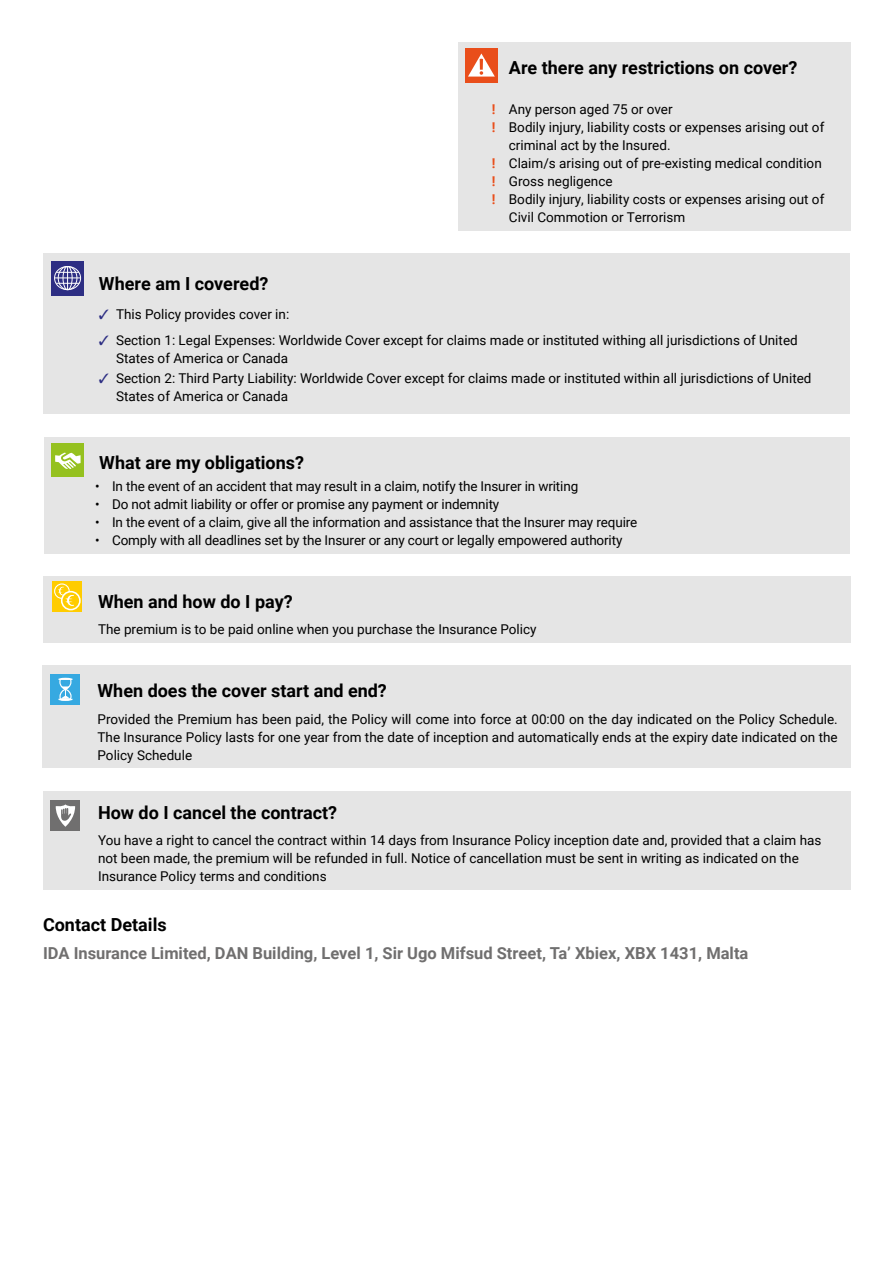
<style>
.page{position:relative;width:893px;height:1263px;background:#fff}
.page>*{position:absolute;margin:0;border:0;box-sizing:border-box;transform-origin:0 0}
.t1{font:700 18px "Roboto";color:#000}
.t2{font:700 16.5px "Roboto";color:#706f6f}
.t3{font:13.5px/18px "Roboto";color:#000}
.s1{font-weight:700;color:#e94e1b}
.s2{color:#2d2e83}
</style>
<div class="page">
<div style="left:458px;top:43px;width:392px;height:188px;background:#e5e5e5"></div>
<div style="left:465px;top:49px;width:33px;height:34px;background:#e94e1b"></div>
<svg style="left:468px;top:53px;width:27px;height:24px"></svg>
<div style="left:44px;top:254px;width:806px;height:160px;background:#e5e5e5"></div>
<div style="left:51px;top:261px;width:33px;height:34px;background:#2d2e83"></div>
<div style="left:54px;top:266px;width:27px;height:24px;border:1px solid #fff;border-radius:50%"></div>
<svg style="left:55px;top:266px;width:26px;height:24px"></svg>
<div style="left:44px;top:437px;width:806px;height:116px;background:#e5e5e5"></div>
<div style="left:51px;top:443px;width:33px;height:34px;background:#95c11f"></div>
<svg style="left:55px;top:452px;width:26px;height:17px"></svg>
<div style="left:42px;top:666px;width:808px;height:102px;background:#e5e5e5"></div>
<div style="left:51px;top:674px;width:29px;height:30px;background:#36a9e1"></div>
<svg style="left:58px;top:678px;width:14px;height:23px"></svg>
<div style="left:43px;top:791px;width:807px;height:99px;background:#e5e5e5"></div>
<div style="left:51px;top:800px;width:29px;height:30px;background:#706f6f"></div>
<svg style="left:56px;top:804px;width:19px;height:23px"></svg>
<div style="left:43px;top:576px;width:807px;height:67px;background:#e5e5e5"></div>
<svg style="left:53px;top:581px;width:29px;height:31px"></svg>
<div style="left:54px;top:583px;width:16px;height:16px;border:1px solid #fff;border-radius:50%"></div>
<div style="left:61px;top:591px;width:20px;height:19px;border:2px solid #fff;border-radius:50%"></div>
<svg style="left:57px;top:586px;width:24px;height:22px"></svg>
<h1 class="t1" style="left:509px;top:55px;width:290px">Are there any restrictions on cover?</h1>
<p class="t3" style="left:492px;top:100px;width:182px"><span class="s1">!</span> Any person aged 75 or over</p>
<p class="t3" style="left:492px;top:118px;width:334px"><span class="s1">!</span> Bodily injury, liability costs or expenses arising out of</p>
<p class="t3" style="left:509px;top:136px;width:163px">criminal act by the Insured.</p>
<p class="t3" style="left:492px;top:154px;width:331px"><span class="s1">!</span> Claim/s arising out of pre-existing medical condition</p>
<p class="t3" style="left:492px;top:172px;width:122px"><span class="s1">!</span> Gross negligence</p>
<p class="t3" style="left:492px;top:190px;width:334px"><span class="s1">!</span> Bodily injury, liability costs or expenses arising out of</p>
<p class="t3" style="left:509px;top:208px;width:178px">Civil Commotion or Terrorism</p>
<h1 class="t1" style="left:99px;top:271px;width:171px">Where am I covered?</h1>
<p class="t3" style="left:99px;top:304px;width:192px"><span class="s2">✓</span> This Policy provides cover in:</p>
<p class="t3" style="left:116px;top:331px;width:683px;text-indent:-17px"><span class="s2">✓</span> Section 1: Legal Expenses: Worldwide Cover except for claims made or instituted withing all jurisdictions of United<br>States of America or Canada</p>
<p class="t3" style="left:116px;top:369px;width:697px;text-indent:-17px"><span class="s2">✓</span> Section 2: Third Party Liability: Worldwide Cover except for claims made or instituted within all jurisdictions of United<br>States of America or Canada</p>
<h1 class="t1" style="left:99px;top:450px;width:206px">What are my obligations?</h1>
<p class="t3" style="left:95px;top:477px;width:485px">• In the event of an accident that may result in a claim, notify the Insurer in writing</p>
<p class="t3" style="left:95px;top:495px;width:406px">• Do not admit liability or offer or promise any payment or indemnity</p>
<p class="t3" style="left:95px;top:513px;width:544px">• In the event of a claim, give all the information and assistance that the Insurer may require</p>
<p class="t3" style="left:95px;top:531px;width:529px">• Comply with all deadlines set by the Insurer or any court or legally empowered authority</p>
<h1 class="t1" style="left:98px;top:589px;width:196px">When and how do I pay?</h1>
<p class="t3" style="left:98px;top:620px;width:440px">The premium is to be paid online when you purchase the Insurance Policy</p>
<h1 class="t1" style="left:98px;top:678px;width:291px">When does the cover start and end?</h1>
<p class="t3" style="left:98px;top:709px;width:742px;text-align:justify">Provided the Premium has been paid, the Policy will come into force at 00:00 on the day indicated on the Policy Schedule.<br>The Insurance Policy lasts for one year from the date of inception and automatically ends at the expiry date indicated on the Policy Schedule</p>
<h1 class="t1" style="left:98px;top:800px;width:241px">How do I cancel the contract?</h1>
<p class="t3" style="left:98px;top:831px;width:725px">You have a right to cancel the contract within 14 days from Insurance Policy inception date and, provided that a claim has not been made, the premium will be refunded in full. Notice of cancellation must be sent in writing as indicated on the<br>Insurance Policy terms and conditions</p>
<h1 class="t1" style="left:43px;top:912px;width:125px">Contact Details</h1>
<p class="t2" style="left:43px;top:941px;width:707px">IDA Insurance Limited, DAN Building, Level 1, Sir Ugo Mifsud Street, Ta’ Xbiex, XBX 1431, Malta</p>
</div>
